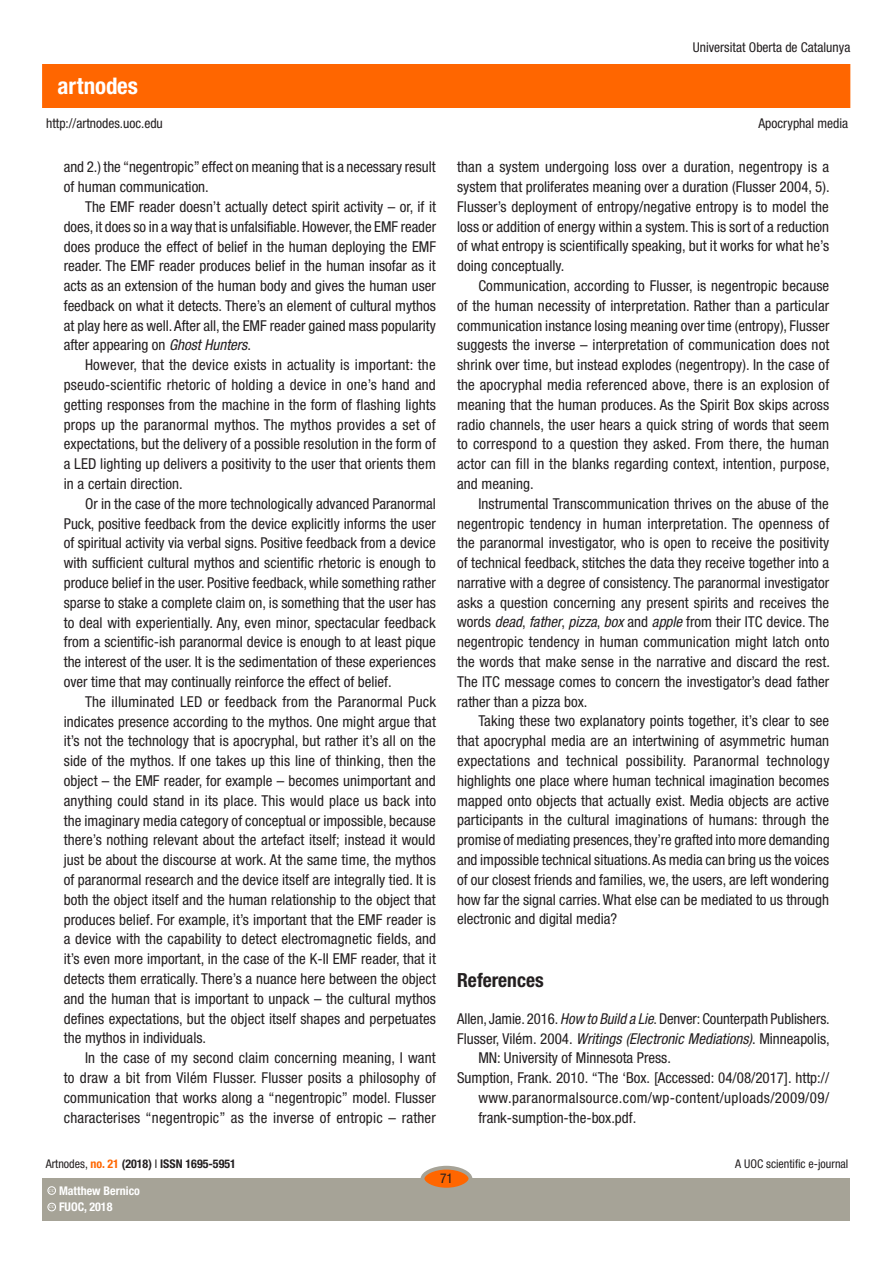
<style>
.page{position:relative;width:893px;height:1263px;background:#fff}
.page>*{position:absolute;margin:0;border:0;box-sizing:border-box;transform-origin:0 0}
.t1{font:700 condensed 22.95px "Helvetica Neue LT Std";color:#fff}
.SUBTITOLS{font:700 condensed 19.5px "Helvetica Neue LT Std";color:#231f20}
.text_general{font:condensed 15px/19.8px "Helvetica Neue LT Std";letter-spacing:.005em;color:#231f20;text-align:justify}
.BIBLIOGRAFIA{font:condensed 15px/19.8px "Helvetica Neue LT Std";color:#231f20}
.text_general_primerp{font:condensed 15px/19.8px "Helvetica Neue LT Std";color:#231f20}
.t2{font:condensed 13.5px "Helvetica Neue LT Std";color:#231f20}
.t3{font:700 condensed 12px "Helvetica Neue LT Std";color:#231f20}
.t4{font:condensed 12px "Helvetica Neue LT Std";color:#231f20}
.t5{font:700 condensed 12px "Helvetica Neue LT Std";color:#fff}
.t6{font:600 3.9px "Adobe Caslon Pro";color:#fff}
.s1{font-style:italic}
.s2{font-weight:400}
.s3{color:#f60}
</style>
<div class="page">
<div style="left:43px;top:65px;width:807px;height:42px;background:#f60"></div>
<div style="left:43px;top:1178px;width:807px;height:42px;background:#a6a397"></div>
<div style="left:422px;top:1168px;width:48px;height:21px;background:#f60;border-radius:50%"></div>
<div style="left:421px;top:1166px;width:51px;height:25px;border:4px solid #a6a397;border-radius:50%"></div>
<div style="left:48px;top:1203px;width:8px;height:8px;border:1px solid #fff;border-radius:50%"></div>
<div style="left:48px;top:1186px;width:8px;height:8px;border:1px solid #fff;border-radius:50%"></div>
<h1 class="t1" style="left:58px;top:72px;width:82px">artnodes</h1>
<p class="t2" style="left:46px;top:115px;width:118px">http://artnodes.uoc.edu</p>
<p class="text_general_primerp" style="left:64px;top:157px;width:373px">and 2.) the “negentropic” effect on meaning that is a necessary result of human communication.</p>
<p class="text_general" style="left:64px;top:197px;width:374px;text-indent:21px">The EMF reader doesn’t actually detect spirit activity – or, if it does, it does so in a way that is unfalsifiable. However, the EMF reader does produce the effect of belief in the human deploying the EMF reader. The EMF reader produces belief in the human insofar as it acts as an extension of the human body and gives the human user feedback on what it detects. There’s an element of cultural mythos at play here as well. After all, the EMF reader gained mass popularity after appearing on <span class="s1">Ghost Hunters</span>.</p>
<p class="text_general" style="left:64px;top:355px;width:374px;text-indent:21px">However, that the device exists in actuality is important: the pseudo-scientific rhetoric of holding a device in one’s hand and getting responses from the machine in the form of flashing lights props up the paranormal mythos. The mythos provides a set of expectations, but the delivery of a possible resolution in the form of a LED lighting up delivers a positivity to the user that orients them in a certain direction.</p>
<p class="text_general" style="left:64px;top:494px;width:374px;text-indent:21px">Or in the case of the more technologically advanced Paranormal Puck, positive feedback from the device explicitly informs the user of spiritual activity via verbal signs. Positive feedback from a device with sufficient cultural mythos and scientific rhetoric is enough to produce belief in the user. Positive feedback, while something rather sparse to stake a complete claim on, is something that the user has to deal with experientially. Any, even minor, spectacular feedback from a scientific-ish paranormal device is enough to at least pique the interest of the user. It is the sedimentation of these experiences over time that may continually reinforce the effect of belief.</p>
<p class="text_general" style="left:64px;top:691px;width:374px;text-indent:21px">The illuminated LED or feedback from the Paranormal Puck indicates presence according to the mythos. One might argue that it’s not the technology that is apocryphal, but rather it’s all on the side of the mythos. If one takes up this line of thinking, then the object – the EMF reader, for example – becomes unimportant and anything could stand in its place. This would place us back into the imaginary media category of conceptual or impossible, because there’s nothing relevant about the artefact itself; instead it would just be about the discourse at work. At the same time, the mythos of paranormal research and the device itself are integrally tied. It is both the object itself and the human relationship to the object that produces belief. For example, it’s important that the EMF reader is a device with the capability to detect electromagnetic fields, and it’s even more important, in the case of the K-II EMF reader, that it detects them erratically. There’s a nuance here between the object and the human that is important to unpack – the cultural mythos defines expectations, but the object itself shapes and perpetuates the mythos in individuals.</p>
<p class="text_general" style="left:64px;top:1048px;width:374px;text-indent:21px">In the case of my second claim concerning meaning, I want to draw a bit from Vilém Flusser. Flusser posits a philosophy of communication that works along a “negentropic” model. Flusser characterises “negentropic” as the inverse of entropic – rather</p>
<p class="t2" style="left:693px;top:40px;width:159px">Universitat Oberta de Catalunya</p>
<p class="t2" style="left:758px;top:115px;width:91px">Apocryphal media</p>
<p class="text_general" style="left:457px;top:157px;width:374px">than a system undergoing loss over a duration, negentropy is a system that proliferates meaning over a duration (Flusser 2004, 5).<br>Flusser’s deployment of entropy/negative entropy is to model the loss or addition of energy within a system. This is sort of a reduction of what entropy is scientifically speaking, but it works for what he’s doing conceptually.</p>
<p class="text_general" style="left:457px;top:276px;width:374px;text-indent:21px">Communication, according to Flusser, is negentropic because of the human necessity of interpretation. Rather than a particular communication instance losing meaning over time (entropy), Flusser suggests the inverse – interpretation of communication does not shrink over time, but instead explodes (negentropy). In the case of the apocryphal media referenced above, there is an explosion of meaning that the human produces. As the Spirit Box skips across radio channels, the user hears a quick string of words that seem to correspond to a question they asked. From there, the human actor can fill in the blanks regarding context, intention, purpose, and meaning.</p>
<p class="text_general" style="left:457px;top:493px;width:374px;text-indent:21px">Instrumental Transcommunication thrives on the abuse of the negentropic tendency in human interpretation. The openness of the paranormal investigator, who is open to receive the positivity of technical feedback, stitches the data they receive together into a narrative with a degree of consistency. The paranormal investigator asks a question concerning any present spirits and receives the words <span class="s1">dead</span>, <span class="s1">father</span>, <span class="s1">pizza</span>, <span class="s1">box</span> and <span class="s1">apple</span> from their ITC device. The negentropic tendency in human communication might latch onto the words that make sense in the narrative and discard the rest.<br>The ITC message comes to concern the investigator’s dead father rather than a pizza box.</p>
<p class="text_general" style="left:457px;top:711px;width:374px;text-indent:21px">Taking these two explanatory points together, it’s clear to see that apocryphal media are an intertwining of asymmetric human expectations and technical possibility. Paranormal technology highlights one place where human technical imagination becomes mapped onto objects that actually exist. Media objects are active participants in the cultural imaginations of humans: through the promise of mediating presences, they’re grafted into more demanding and impossible technical situations. As media can bring us the voices of our closest friends and families, we, the users, are left wondering how far the signal carries. What else can be mediated to us through electronic and digital media?</p>
<p class="SUBTITOLS" style="left:457px;top:968px;width:88px">References</p>
<p class="BIBLIOGRAFIA" style="left:457px;top:1008px;width:374px">Allen, Jamie. 2016. <span class="s1">How to Build a Lie</span>. Denver: Counterpath Publishers.</p>
<p class="BIBLIOGRAFIA" style="left:478px;top:1028px;width:353px;text-indent:-21px">Flusser, Vilém. 2004. <span class="s1">Writings (Electronic Mediations)</span>. Minneapolis,<br>MN: University of Minnesota Press.</p>
<p class="BIBLIOGRAFIA" style="left:478px;top:1068px;width:352px;text-align:justify;text-indent:-21px">Sumption, Frank. 2010. “The ‘Box. [Accessed: 04/08/2017]. http:// www.paranormalsource.com/wp-content/uploads/2009/09/ frank-sumption-the-box.pdf.</p>
<p class="t3" style="left:46px;top:1157px;width:192px"><span class="s2">Artnodes,</span> <span class="s3">no. 21</span> (2018) <span class="s2">I</span> ISSN 1695-5951</p>
<p class="t6" style="left:49px;top:1205px;width:7px">CC</p>
<p class="t5" style="left:59px;top:1200px;width:55px">FUOC, 2018</p>
<p class="t5" style="left:59px;top:1183px;width:83px">Matthew Bernico</p>
<p class="t6" style="left:49px;top:1188px;width:7px">CC</p>
<p class="t2" style="left:440px;top:1171px;width:14px">71</p>
<p class="t4" style="left:735px;top:1157px;width:115px">A UOC scientific e-journal</p>
</div>
